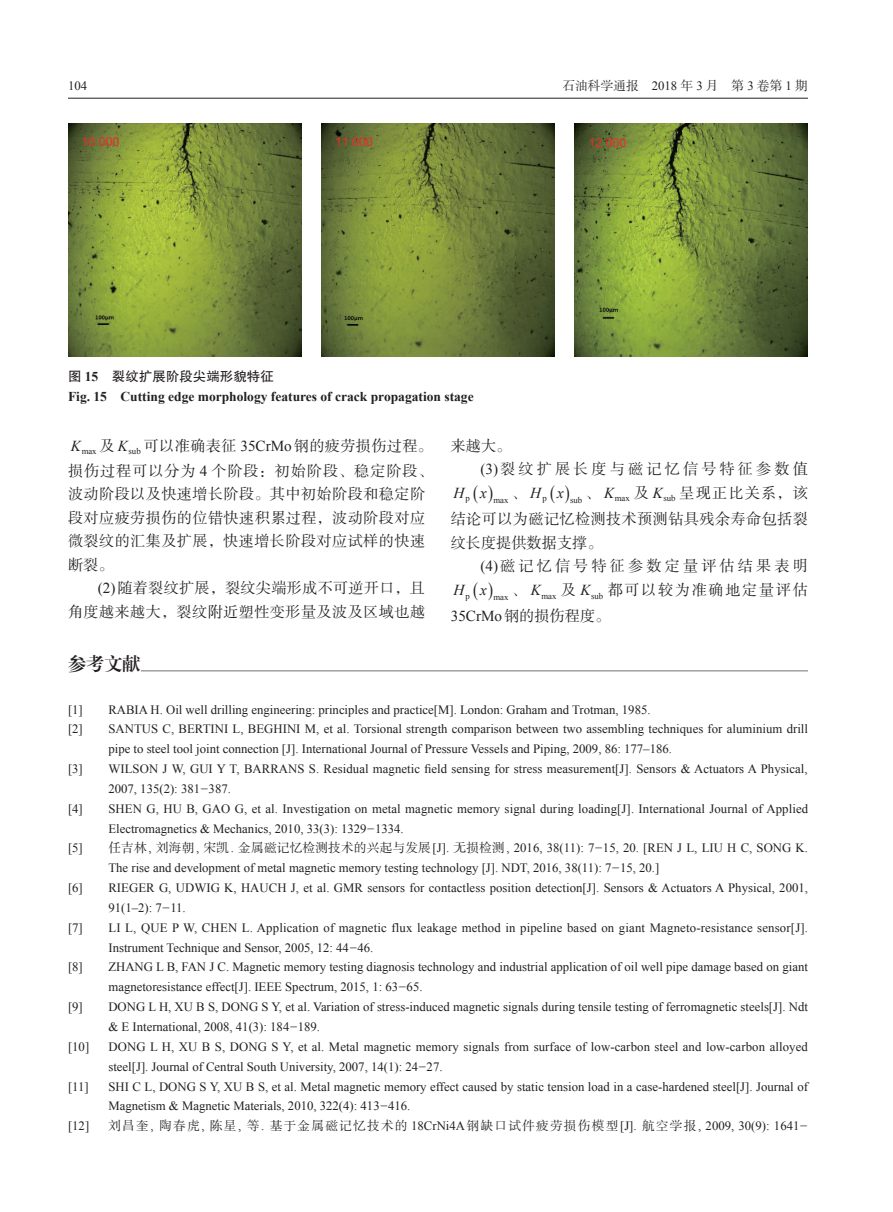
<style>
.page{position:relative;width:893px;height:1212px;background:#fff}
.page>*{position:absolute;margin:0;border:0;box-sizing:border-box;transform-origin:0 0}
.t1{font:18px "FZXBSK GBK1 0";color:#231f20}
.t2{font:15.15px/23.4px "FZSSK GBK1 0";letter-spacing:.025em;color:#231f20;text-align:right}
.t3{font:15.15px/25.5px "FZSSK GBK1 0";letter-spacing:.06em;color:#231f20}
.t4{font:15.15px/23.4px "FZSSK GBK1 0";letter-spacing:.205em;color:#231f20}
.t5{font:15.15px "FZSSK GBK1 0";letter-spacing:.11em;color:#231f20}
.t6{font:15.15px "FZSSK GBK1 0";color:#231f20}
.t7{font:italic 15.15px "Times New Roman";color:#231f20}
.t8{font:700 13.5px "Times New Roman";color:#231f20}
.t9{font:13.5px "FZHTJW GB1 0";color:#231f20}
.t10{font:12.75px/19.8px "Times New Roman";color:#231f20}
.t11{font:12.75px "FZSSK GBK1 0";letter-spacing:.09em;color:#231f20}
.t12{font:12.75px "FZSSK GBK1 0";color:#231f20}
.t13{font:12.3px "Arial";color:#ee2a29}
.t14{font:8.85px "Times New Roman";color:#231f20}
.s1{font-family:"Times New Roman"}
.s2{font-family:"Times New Roman";font-weight:700}
.s3{font-family:"Times New Roman";font-style:italic}
.s4{font-family:"FZBSJW GB1 0"}
.s5{font-family:"FZSSK GBK1 0"}
</style>
<div class="page">
<hr style="left:68px;top:98px;width:740px;height:1px;background:#231f20">
<hr style="left:141px;top:670px;width:667px;height:1px;background:#808285">
<img style="left:575px;top:123px;width:233px;height:233px">
<img style="left:68px;top:123px;width:233px;height:233px">
<img style="left:321px;top:123px;width:234px;height:233px">
<p class="t10" style="left:68px;top:76px;width:21px">104</p>
<p class="t12" style="left:562px;top:79px;width:247px">石油科学通报 <span class="s1">2018</span> 年 <span class="s1">3</span> 月 第 <span class="s1">3</span> 卷第 <span class="s1">1</span> 期</p>
<p class="t13" style="left:82px;top:134px;width:39px">10 000</p>
<p class="t13" style="left:335px;top:134px;width:39px">11 000</p>
<p class="t13" style="left:589px;top:134px;width:39px">12 000</p>
<p class="t9" style="left:68px;top:369px;width:207px">图 <span class="s2">15</span> 裂纹扩展阶段尖端形貌特征</p>
<p class="t8" style="left:68px;top:387px;width:407px">Fig. 15 Cutting edge morphology features of crack propagation stage</p>
<p class="t3" style="left:68px;top:433px;width:366px"><span class="s3">K</span><sub>max</sub> 及 <span class="s3">K</span><sub>sub</sub> 可以准确表征 <span class="s1">35CrMo</span>钢的疲劳损伤过程。损伤过程可以分为 <span class="s1">4</span> 个阶段：初始阶段、稳定阶段、</p>
<p class="t2" style="left:68px;top:483px;width:359px;text-align:justify">波动阶段以及快速增长阶段。其中初始阶段和稳定阶段对应疲劳损伤的位错快速积累过程，波动阶段对应微裂纹的汇集及扩展，快速增长阶段对应试样的快速断裂。</p>
<p class="t2" style="left:68px;top:577px;width:359px"><span class="s1">(2)</span>随着裂纹扩展，裂纹尖端形成不可逆开口，且<br>角度越来越大，裂纹附近塑性变形量及波及区域也越</p>
<p class="t4" style="left:480px;top:434px;width:329px;text-indent:-30px">来越大。<br><span class="s1">(3)</span>裂纹扩展长度与磁记忆信号特征参数值</p>
<p class="t7" style="left:453px;top:482px;width:35px">H x</p>
<p class="t14" style="left:466px;top:492px;width:6px">p</p>
<p class="t14" style="left:493px;top:494px;width:72px">max<sup>、</sup><sup>H</sup> <sup>x</sup></p>
<p class="t2" style="left:451px;top:479px;width:359px;line-height:26.7px"><sub>sub</sub> 、 <span class="s3">K</span><sub>max</sub> 及 <span class="s3">K</span><sub>sub</sub> 呈现正比关系，该<br>结论可以为磁记忆检测技术预测钻具残余寿命包括裂</p>
<p class="t6" style="left:451px;top:534px;width:153px">纹长度提供数据支撑。</p>
<p class="t4" style="left:480px;top:554px;width:329px"><span class="s1">(4)</span>磁记忆信号特征参数定量评估结果表明</p>
<p class="t5" style="left:453px;top:581px;width:356px"><span class="s3">H x</span> <sub>max</sub> 、 <span class="s3">K</span><sub>max</sub> 及 <span class="s3">K</span><sub>sub</sub> 都可以较为准确地定量评估</p>
<p class="t14" style="left:542px;top:492px;width:6px">p</p>
<p class="t14" style="left:466px;top:590px;width:6px">p</p>
<p class="t2" style="left:451px;top:604px;width:161px"><span class="s1">35CrMo</span>钢的损伤程度。</p>
<h1 class="t1" style="left:68px;top:653px;width:74px">参考文献</h1>
<p class="t10" style="left:68px;top:699px;width:16px">[1]</p>
<p class="t10" style="left:108px;top:699px;width:544px">RABIA H. Oil well drilling engineering: principles and practice[M]. London: Graham and Trotman, 1985.</p>
<p class="t10" style="left:68px;top:719px;width:16px">[2]</p>
<p class="t10" style="left:108px;top:719px;width:701px">SANTUS C, BERTINI L, BEGHINI M, et al. Torsional strength comparison between two assembling techniques for aluminium drill pipe to steel tool joint connection [J]. International Journal of Pressure Vessels and Piping, 2009, 86: 177–186.</p>
<p class="t10" style="left:68px;top:759px;width:16px">[3]</p>
<p class="t10" style="left:108px;top:759px;width:701px">WILSON J W, GUI Y T, BARRANS S. Residual magnetic field sensing for stress measurement[J]. Sensors &amp; Actuators A Physical,<br>2007, 135(2): 381<span class="s4">-</span>387.</p>
<p class="t10" style="left:68px;top:798px;width:16px">[4]</p>
<p class="t10" style="left:108px;top:798px;width:701px">SHEN G, HU B, GAO G, et al. Investigation on metal magnetic memory signal during loading[J]. International Journal of Applied<br>Electromagnetics &amp; Mechanics, 2010, 33(3): 1329<span class="s4">-</span>1334.</p>
<p class="t10" style="left:68px;top:838px;width:16px">[5]</p>
<p class="t10" style="left:108px;top:838px;width:701px"><span class="s5">任吉林</span>, <span class="s5">刘海朝</span>, <span class="s5">宋凯</span>. <span class="s5">金属磁记忆检测技术的兴起与发展</span>[J]. <span class="s5">无损检测</span>, 2016, 38(11): 7<span class="s4">-</span>15, 20. [REN J L, LIU H C, SONG K.<br>The rise and development of metal magnetic memory testing technology [J]. NDT, 2016, 38(11): 7<span class="s4">-</span>15, 20.]</p>
<p class="t10" style="left:68px;top:878px;width:16px">[6]</p>
<p class="t10" style="left:108px;top:878px;width:701px">RIEGER G, UDWIG K, HAUCH J, et al. GMR sensors for contactless position detection[J]. Sensors &amp; Actuators A Physical, 2001,<br>91(1–2): 7<span class="s4">-</span>11.</p>
<p class="t10" style="left:68px;top:917px;width:16px">[7]</p>
<p class="t10" style="left:108px;top:917px;width:701px">LI L, QUE P W, CHEN L. Application of magnetic flux leakage method in pipeline based on giant Magneto-resistance sensor[J].<br>Instrument Technique and Sensor, 2005, 12: 44<span class="s4">-</span>46.</p>
<p class="t10" style="left:68px;top:957px;width:16px">[8]</p>
<p class="t10" style="left:108px;top:957px;width:701px">ZHANG L B, FAN J C. Magnetic memory testing diagnosis technology and industrial application of oil well pipe damage based on giant magnetoresistance effect[J]. IEEE Spectrum, 2015, 1: 63<span class="s4">-</span>65.</p>
<p class="t10" style="left:68px;top:997px;width:16px">[9]</p>
<p class="t10" style="left:108px;top:997px;width:701px">DONG L H, XU B S, DONG S Y, et al. Variation of stress-induced magnetic signals during tensile testing of ferromagnetic steels[J]. Ndt &amp; E International, 2008, 41(3): 184<span class="s4">-</span>189.</p>
<p class="t10" style="left:68px;top:1036px;width:23px">[10]</p>
<p class="t10" style="left:108px;top:1036px;width:701px">DONG L H, XU B S, DONG S Y, et al. Metal magnetic memory signals from surface of low-carbon steel and low-carbon alloyed steel[J]. Journal of Central South University, 2007, 14(1): 24<span class="s4">-</span>27.</p>
<p class="t10" style="left:68px;top:1076px;width:22px">[11]</p>
<p class="t10" style="left:108px;top:1076px;width:701px">SHI C L, DONG S Y, XU B S, et al. Metal magnetic memory effect caused by static tension load in a case-hardened steel[J]. Journal of<br>Magnetism &amp; Magnetic Materials, 2010, 322(4): 413<span class="s4">-</span>416.</p>
<p class="t10" style="left:68px;top:1116px;width:23px">[12]</p>
<p class="t11" style="left:108px;top:1119px;width:701px">刘昌奎<span class="s1">,</span> 陶春虎<span class="s1">,</span> 陈星<span class="s1">,</span> 等<span class="s1">.</span> 基于金属磁记忆技术的 <span class="s1">18CrNi4A</span>钢缺口试件疲劳损伤模型<span class="s1">[J].</span> 航空学报<span class="s1">, 2009, 30(9): 1641</span><span class="s4">-</span></p>
</div>
